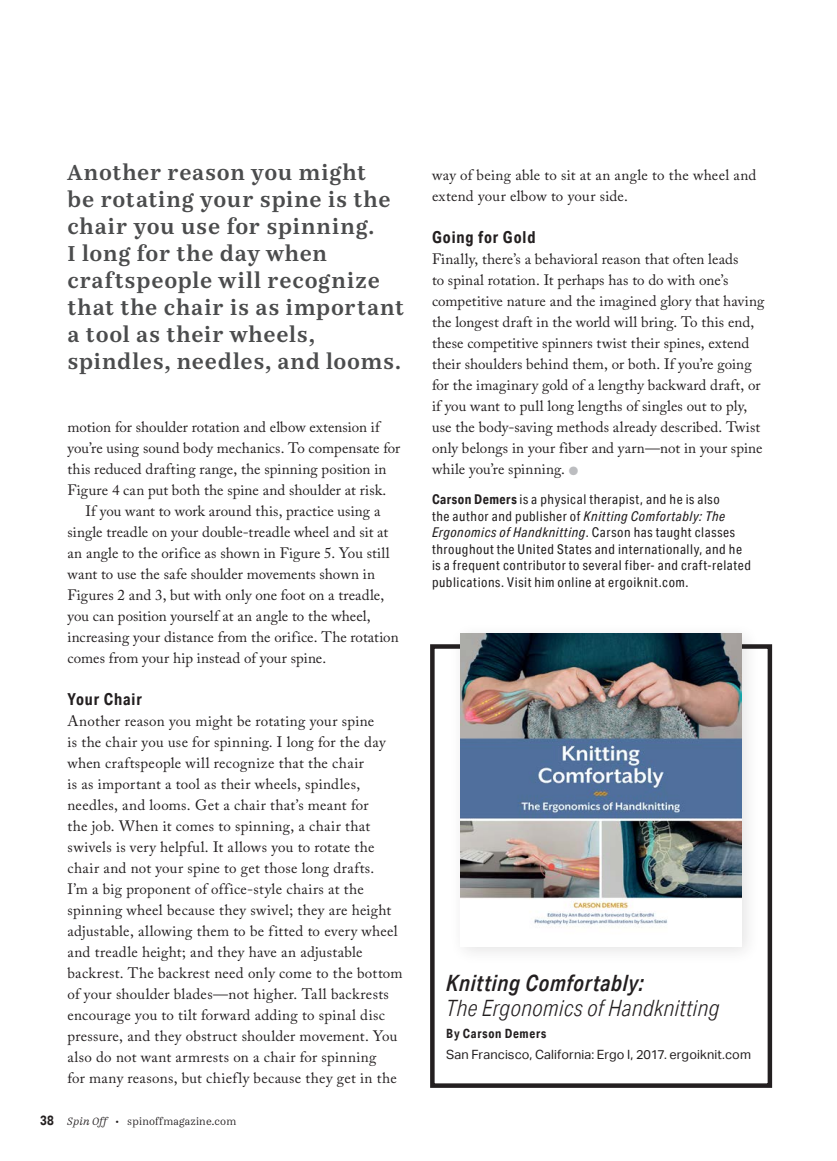
<style>
.page{position:relative;width:837px;height:1161px;background:#fff}
.page>*{position:absolute;margin:0;border:0;box-sizing:border-box;transform-origin:0 0}
.Dept_-_Subtitle{font:italic 300 22.5px "Aktiv Grotesk Cd";letter-spacing:.015em;color:#231f20}
.Dept_-_Title{font:italic 500 22.5px "Aktiv Grotesk Cd";letter-spacing:.025em;color:#231f20}
.Article_-_Pullquote{font:600 21px/27px "Casus Pro";letter-spacing:.04em;color:#4b4c4d}
.Global_-_Head_B{font:700 16.5px "Aktiv Grotesk Cd";letter-spacing:.05em;color:#231f20}
.Global_-_Body_-_No_I{font:15px/21px "Adobe Caslon Pro";letter-spacing:.015em;color:#231f20}
.Global_-_Body_-_Main{font:15px/21px "Adobe Caslon Pro";letter-spacing:.005em;color:#231f20}
.Global_-_BIO{font:13.5px/16.5px "Aktiv Grotesk Cd";letter-spacing:.04em;color:#231f20}
.Dept_-_Blurb_for_Get{font:12.75px "Aktiv Grotesk";letter-spacing:.01em;color:#231f20}
.Dept_-_Book_Author{font:700 12.75px "Aktiv Grotesk Cd";letter-spacing:.055em;color:#231f20}
.t1{font:300 10.5px "Casus Pro";letter-spacing:.02em;color:#231f20}
.s1{font-family:"Aktiv Grotesk Cd";font-weight:700;font-size:13.5px}
.s2{font-style:italic}
.s3{color:#bcbdc0}
.s4{font-weight:700}
</style>
<div class="page">
<div style="left:430px;top:644px;width:342px;height:444px;border:4px solid #231f20"></div>
<div style="left:449px;top:622px;width:311px;height:343px;background:#231f20;opacity:.12"></div>
<img style="left:461px;top:634px;width:281px;height:291px">
<p class="Article_-_Pullquote" style="left:68px;top:159px;width:338px">Another reason you might<br>be rotating your spine is the chair you use for spinning.<br>I long for the day when craftspeople will recognize that the chair is as important a tool as their wheels, spindles, needles, and looms.</p>
<p class="Global_-_Body_-_No_I" style="left:68px;top:416px;width:334px">motion for shoulder rotation and elbow extension if you’re using sound body mechanics. To compensate for this reduced drafting range, the spinning position in Figure 4 can put both the spine and shoulder at risk.</p>
<p class="Global_-_Body_-_Main" style="left:68px;top:500px;width:333px;text-indent:18px">If you want to work around this, practice using a single treadle on your double-treadle wheel and sit at an angle to the orifice as shown in Figure 5. You still want to use the safe shoulder movements shown in Figures 2 and 3, but with only one foot on a treadle, you can position yourself at an angle to the wheel, increasing your distance from the orifice. The rotation comes from your hip instead of your spine.</p>
<p class="Global_-_Head_B" style="left:68px;top:689px;width:76px">Your Chair</p>
<p class="Global_-_Body_-_No_I" style="left:68px;top:710px;width:337px">Another reason you might be rotating your spine<br>is the chair you use for spinning. I long for the day when craftspeople will recognize that the chair<br>is as important a tool as their wheels, spindles, needles, and looms. Get a chair that’s meant for<br>the job. When it comes to spinning, a chair that swivels is very helpful. It allows you to rotate the chair and not your spine to get those long drafts.<br>I’m a big proponent of office-style chairs at the spinning wheel because they swivel; they are height adjustable, allowing them to be fitted to every wheel and treadle height; and they have an adjustable backrest. The backrest need only come to the bottom of your shoulder blades—not higher. Tall backrests encourage you to tilt forward adding to spinal disc pressure, and they obstruct shoulder movement. You also do not want armrests on a chair for spinning<br>for many reasons, but chiefly because they get in the</p>
<p class="t1" style="left:40px;top:1115px;width:198px"><span class="s1">38</span> <span class="s2">Spin Off</span> • spinoffmagazine.com</p>
<p class="Global_-_Body_-_No_I" style="left:432px;top:164px;width:326px">way of being able to sit at an angle to the wheel and extend your elbow to your side.</p>
<p class="Global_-_Head_B" style="left:432px;top:227px;width:105px">Going for Gold</p>
<p class="Global_-_Body_-_No_I" style="left:432px;top:248px;width:334px">Finally, there’s a behavioral reason that often leads<br>to spinal rotation. It perhaps has to do with one’s competitive nature and the imagined glory that having the longest draft in the world will bring. To this end, these competitive spinners twist their spines, extend their shoulders behind them, or both. If you’re going for the imaginary gold of a lengthy backward draft, or if you want to pull long lengths of singles out to ply, use the body-saving methods already described. Twist only belongs in your fiber and yarn—not in your spine while you’re spinning. <span class="s3">●</span></p>
<p class="Global_-_BIO" style="left:432px;top:491px;width:321px"><span class="s4">Carson Demers</span> is a physical therapist, and he is also<br>the author and publisher of <span class="s2">Knitting Comfortably: The Ergonomics of Handknitting</span>. Carson has taught classes throughout the United States and internationally, and he is a frequent contributor to several fiber- and craft-related publications. Visit him online at ergoiknit.com.</p>
<p class="Dept_-_Title" style="left:446px;top:970px;width:199px">Knitting Comfortably:</p>
<p class="Dept_-_Subtitle" style="left:446px;top:995px;width:275px">The Ergonomics of Handknitting</p>
<p class="Dept_-_Book_Author" style="left:446px;top:1025px;width:101px">By Carson Demers</p>
<p class="Dept_-_Blurb_for_Get" style="left:446px;top:1048px;width:306px">San Francisco, California: Ergo I, 2017. ergoiknit.com</p>
</div>
